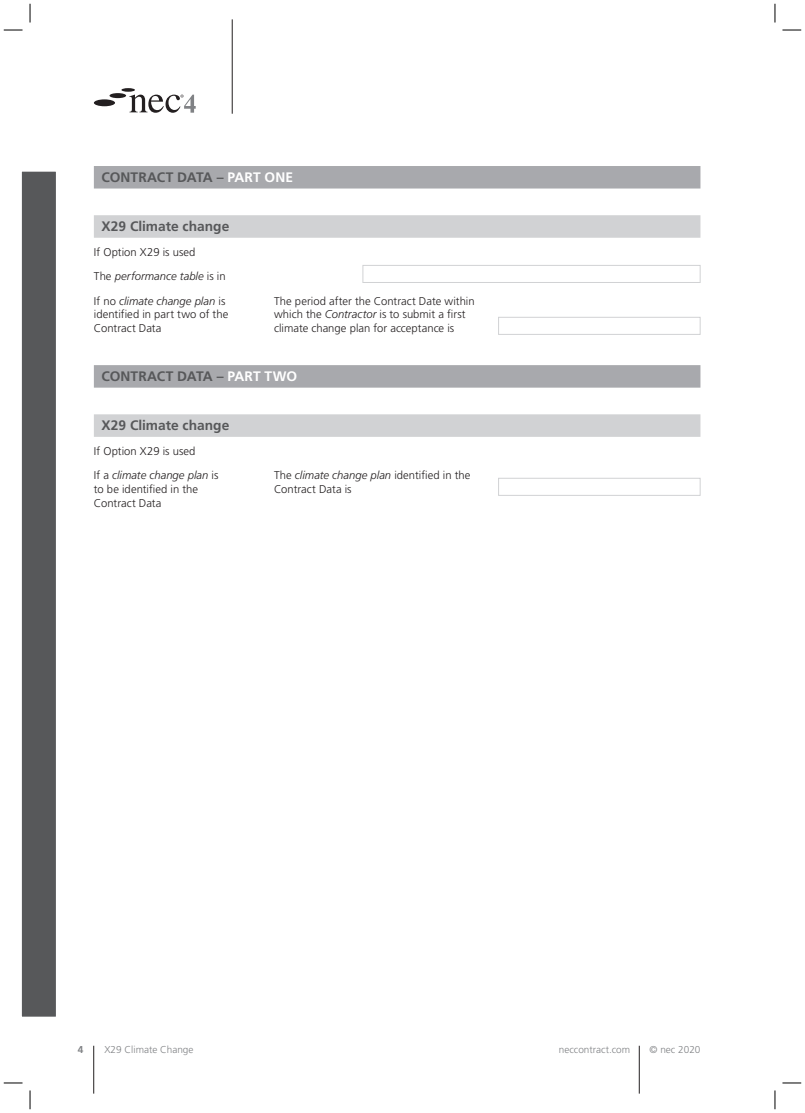
<style>
.page{position:relative;width:805px;height:1113px;background:#fff}
.page>*{position:absolute;margin:0;border:0;box-sizing:border-box;transform-origin:0 0}
.t1{font:700 13.75px "Frutiger";color:#57585a}
.t2{font:300 11.25px/24.4px "Frutiger";letter-spacing:.005em;color:#231f20}
.t3{font:italic 300 11.25px/24.4px "Frutiger";color:#231f20}
.t4{font:300 10px "Frutiger";color:#808285}
.t5{font:700 10px "Frutiger";color:#808285}
.s1{color:#fff}
.s2{font-style:normal}
.s3{font-style:italic}
</style>
<div class="page">
<hr style="left:93px;top:1045px;width:1px;height:48px;background:#231f20">
<hr style="left:232px;top:19px;width:1px;height:95px;background:#231f20">
<div style="left:19px;top:169px;width:39px;height:850px;background:#57585a;border:2px solid #fff"></div>
<div style="left:94px;top:99px;width:21px;height:7px;background:#231f20;border-radius:50%"></div>
<div style="left:109px;top:93px;width:17px;height:5px;background:#231f20;border-radius:50%"></div>
<svg style="left:121px;top:88px;width:14px;height:4px"></svg>
<svg style="left:129px;top:94px;width:66px;height:19px"></svg>
<hr style="left:638px;top:1045px;width:1px;height:48px;background:#231f20">
<div style="left:94px;top:166px;width:606px;height:22px;background:#a8a9ad"></div>
<div style="left:94px;top:215px;width:606px;height:23px;background:#d1d2d4"></div>
<div style="left:94px;top:365px;width:606px;height:22px;background:#a8a9ad"></div>
<div style="left:94px;top:414px;width:606px;height:23px;background:#d1d2d4"></div>
<div style="left:362px;top:265px;width:338px;height:18px;border:1px solid #d1d2d4"></div>
<div style="left:498px;top:317px;width:202px;height:18px;border:1px solid #d1d2d4"></div>
<div style="left:498px;top:478px;width:202px;height:17px;border:1px solid #d1d2d4"></div>
<svg style="left:4px;top:29px;width:18px;height:2px"></svg>
<svg style="left:782px;top:29px;width:18px;height:2px"></svg>
<svg style="left:4px;top:1082px;width:18px;height:1px"></svg>
<svg style="left:782px;top:1082px;width:18px;height:1px"></svg>
<svg style="left:29px;top:4px;width:2px;height:19px"></svg>
<svg style="left:29px;top:1090px;width:2px;height:19px"></svg>
<svg style="left:774px;top:4px;width:1px;height:19px"></svg>
<svg style="left:774px;top:1090px;width:1px;height:19px"></svg>
<p class="t1" style="left:101px;top:169px;width:193px">CONTRACT DATA – <span class="s1">PART ONE</span></p>
<p class="t1" style="left:101px;top:218px;width:129px">X29 Climate change</p>
<p class="t3" style="left:94px;top:239px;width:133px"><span class="s2">If Option X29 is used<br>The</span> performance table <span class="s2">is in<br>If no</span> climate change plan <span class="s2">is</span></p>
<p class="t2" style="left:274px;top:288px;width:202px">The period after the Contract Date within</p>
<p class="t2" style="left:94px;top:302px;width:136px">identified in part two of the</p>
<p class="t2" style="left:274px;top:302px;width:193px">which the <span class="s3">Contractor</span> is to submit a first</p>
<p class="t2" style="left:94px;top:316px;width:69px">Contract Data</p>
<p class="t2" style="left:274px;top:316px;width:181px">climate change plan for acceptance is</p>
<p class="t1" style="left:101px;top:368px;width:197px">CONTRACT DATA – <span class="s1">PART TWO</span></p>
<p class="t1" style="left:101px;top:417px;width:129px">X29 Climate change</p>
<p class="t2" style="left:94px;top:439px;width:126px">If Option X29 is used<br>If a <span class="s3">climate change plan</span> is</p>
<p class="t2" style="left:274px;top:463px;width:198px">The <span class="s3">climate change plan</span> identified in the</p>
<p class="t2" style="left:94px;top:477px;width:106px">to be identified in the</p>
<p class="t2" style="left:274px;top:477px;width:79px">Contract Data is</p>
<p class="t2" style="left:94px;top:490px;width:69px">Contract Data</p>
<p class="t5" style="left:78px;top:1043px;width:7px">4</p>
<p class="t4" style="left:104px;top:1044px;width:90px">X29 Climate Change</p>
<p class="t4" style="left:558px;top:1044px;width:73px">neccontract.com</p>
<p class="t4" style="left:649px;top:1044px;width:52px">© nec 2020</p>
</div>
